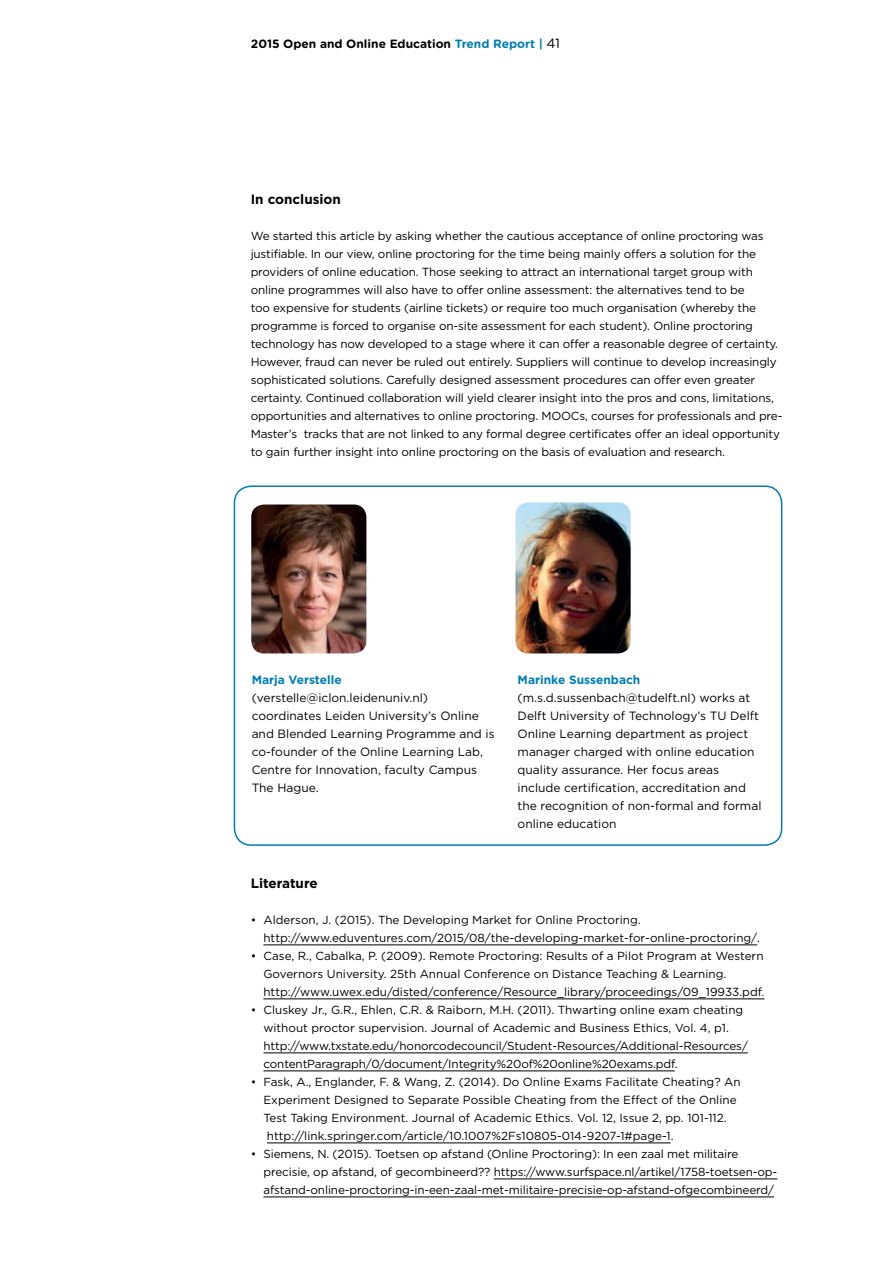
<style>
.page{position:relative;width:893px;height:1263px;background:#fff}
.page>*{position:absolute;margin:0;border:0;box-sizing:border-box;transform-origin:0 0}
.t1{font:700 13.5px "Gotham";color:#000}
.t2{font:12px/18px "Gotham";color:#000}
.t3{font:700 12px "Gotham Rounded";color:#000}
.t4{font:700 12px "Gotham";color:#007db4}
.t5{font:11.7px/18px "Gotham";letter-spacing:-.015em;color:#000}
.s1{color:#007db4}
.s2{font-weight:400;font-size:13.5px}
</style>
<div class="page">
<hr style="left:263px;top:944px;width:494px;height:1px;background:#000">
<hr style="left:263px;top:998px;width:501px;height:1px;background:#000">
<hr style="left:263px;top:1052px;width:485px;height:1px;background:#000">
<hr style="left:263px;top:1070px;width:412px;height:1px;background:#000">
<hr style="left:267px;top:1142px;width:404px;height:1px;background:#000">
<hr style="left:494px;top:1178px;width:283px;height:1px;background:#000">
<hr style="left:263px;top:1196px;width:511px;height:1px;background:#000">
<div style="left:234px;top:485px;width:548px;height:361px;border:2px solid #007db4;border-radius:17px"></div>
<img style="left:251px;top:504px;width:115px;height:149px">
<img style="left:515px;top:502px;width:116px;height:151px">
<p class="t3" style="left:251px;top:35px;width:311px">2015 Open and Online Education <span class="s1">Trend Report |</span> <span class="s2">41</span></p>
<p class="t1" style="left:251px;top:190px;width:92px">In conclusion</p>
<p class="t5" style="left:251px;top:226px;width:533px">We started this article by asking whether the cautious acceptance of online proctoring was justifiable. In our view, online proctoring for the time being mainly offers a solution for the providers of online education. Those seeking to attract an international target group with online programmes will also have to offer online assessment: the alternatives tend to be<br>too expensive for students (airline tickets) or require too much organisation (whereby the programme is forced to organise on-site assessment for each student). Online proctoring technology has now developed to a stage where it can offer a reasonable degree of certainty.<br>However, fraud can never be ruled out entirely. Suppliers will continue to develop increasingly sophisticated solutions. Carefully designed assessment procedures can offer even greater certainty. Continued collaboration will yield clearer insight into the pros and cons, limitations, opportunities and alternatives to online proctoring. MOOCs, courses for professionals and pre-Master’s tracks that are not linked to any formal degree certificates offer an ideal opportunity to gain further insight into online proctoring on the basis of evaluation and research.</p>
<p class="t4" style="left:252px;top:672px;width:92px">Marja Verstelle</p>
<p class="t2" style="left:252px;top:688px;width:244px">(verstelle@iclon.leidenuniv.nl) coordinates Leiden University’s Online and Blended Learning Programme and is co-founder of the Online Learning Lab, Centre for Innovation, faculty Campus The Hague.</p>
<p class="t4" style="left:518px;top:672px;width:124px">Marinke Sussenbach</p>
<p class="t2" style="left:518px;top:688px;width:245px">(m.s.d.sussenbach@tudelft.nl) works at Delft University of Technology’s TU Delft Online Learning department as project manager charged with online education quality assurance. Her focus areas include certification, accreditation and the recognition of non-formal and formal online education</p>
<p class="t1" style="left:251px;top:874px;width:69px">Literature</p>
<p class="t5" style="left:263px;top:910px;width:498px;text-indent:-13px">• Alderson, J. (2015). The Developing Market for Online Proctoring. http://www.eduventures.com/2015/08/the-developing-market-for-online-proctoring/.</p>
<p class="t5" style="left:263px;top:946px;width:502px;text-indent:-13px">• Case, R., Cabalka, P. (2009). Remote Proctoring: Results of a Pilot Program at Western<br>Governors University. 25th Annual Conference on Distance Teaching &amp; Learning. http://www.uwex.edu/disted/conference/Resource_library/proceedings/09_19933.pdf.</p>
<p class="t5" style="left:263px;top:1000px;width:486px;text-indent:-13px">• Cluskey Jr., G.R., Ehlen, C.R. &amp; Raiborn, M.H. (2011). Thwarting online exam cheating without proctor supervision. Journal of Academic and Business Ethics, Vol. 4, p1. http://www.txstate.edu/honorcodecouncil/Student-Resources/Additional-Resources/ contentParagraph/0/document/Integrity%20of%20online%20exams.pdf.</p>
<p class="t5" style="left:263px;top:1072px;width:479px;text-indent:-13px">• Fask, A., Englander, F. &amp; Wang, Z. (2014). Do Online Exams Facilitate Cheating? An Experiment Designed to Separate Possible Cheating from the Effect of the Online Test Taking Environment. Journal of Academic Ethics. Vol. 12, Issue 2, pp. 101-112. http://link.springer.com/article/10.1007%2Fs10805-014-9207-1#page-1.</p>
<p class="t5" style="left:263px;top:1144px;width:515px;text-indent:-13px">• Siemens, N. (2015). Toetsen op afstand (Online Proctoring): In een zaal met militaire precisie, op afstand, of gecombineerd?? https://www.surfspace.nl/artikel/1758-toetsen-op&shy;afstand-online-proctoring-in-een-zaal-met-militaire-precisie-op-afstand-ofgecombineerd/</p>
</div>
